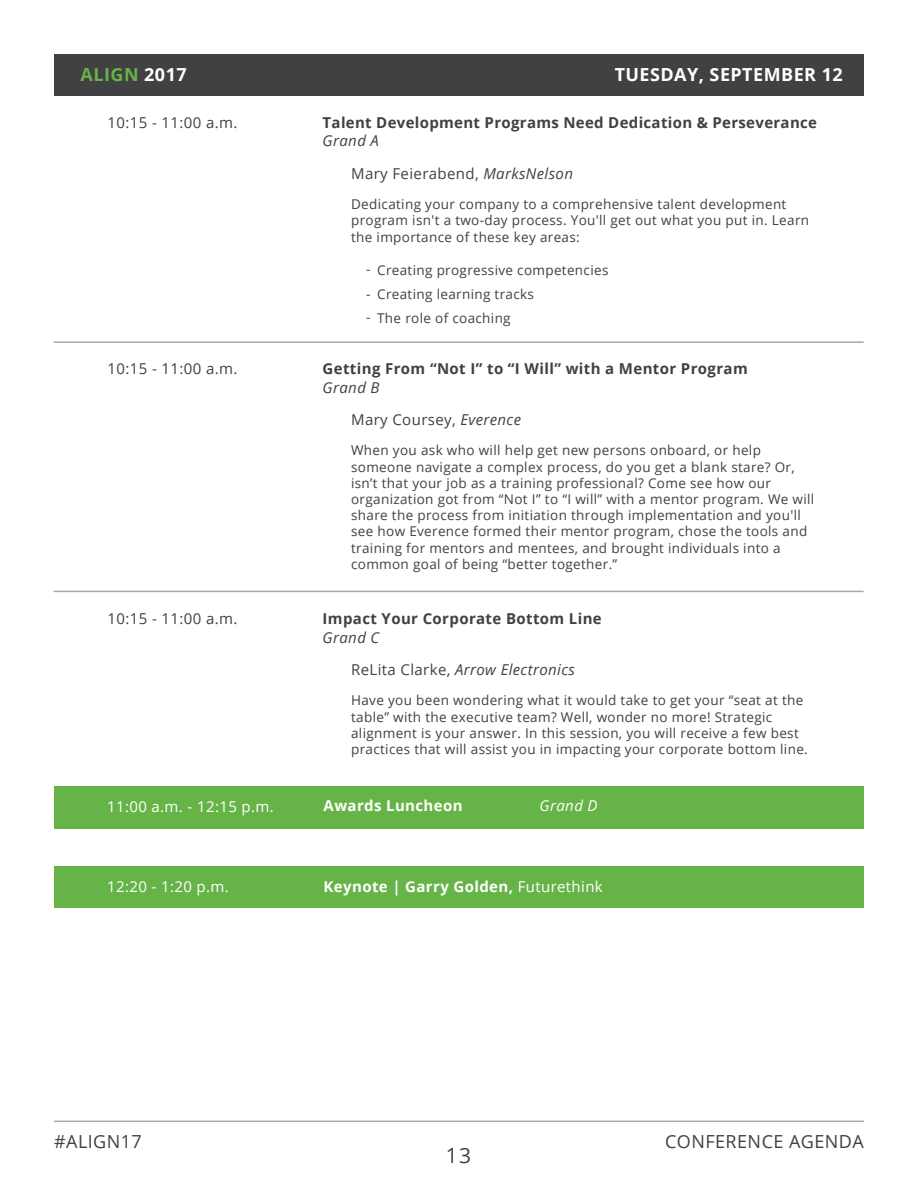
<style>
.page{position:relative;width:918px;height:1188px;background:#fff}
.page>*{position:absolute;margin:0;border:0;box-sizing:border-box;transform-origin:0 0}
.t1{font:21px "Open Sans";color:#414042}
.t2{font:18px "Open Sans";letter-spacing:.025em;color:#414042}
.t3{font:700 18px "Open Sans";letter-spacing:.025em;color:#fff}
.t4{font:700 18px "Open Sans";letter-spacing:.025em;color:#66b447}
.t5{font:700 15px "Open Sans";letter-spacing:.025em;color:#414042}
.t6{font:15px "Open Sans";letter-spacing:.025em;color:#414042}
.t7{font:italic 15px "Open Sans";letter-spacing:.025em;color:#414042}
.t8{font:700 15px "Open Sans";letter-spacing:.025em;color:#fff}
.t9{font:15px "Open Sans";letter-spacing:.025em;color:#fff}
.t10{font:italic 15px "Open Sans";letter-spacing:.025em;color:#fff}
.t11{font:13.5px/16.2px "Open Sans";letter-spacing:.025em;color:#414042}
.s1{color:#fff}
.s2{font-style:italic}
.s3{font-style:normal}
.s4{font-weight:400}
</style>
<div class="page">
<div style="left:54px;top:786px;width:810px;height:42px;background:#66b447"></div>
<hr style="left:54px;top:341px;width:810px;height:2px;background:#a7a9ac">
<hr style="left:54px;top:591px;width:810px;height:1px;background:#a7a9ac">
<div style="left:54px;top:54px;width:810px;height:42px;background:#414042"></div>
<div style="left:54px;top:866px;width:810px;height:42px;background:#66b447"></div>
<hr style="left:54px;top:1121px;width:810px;height:1px;background:#a7a9ac">
<h2 class="t4" style="left:81px;top:62px;width:108px">ALIGN <span class="s1">2017</span></h2>
<h2 class="t3" style="left:615px;top:62px;width:229px">TUESDAY, SEPTEMBER 12</h2>
<p class="t6" style="left:108px;top:112px;width:131px">10:15 - 11:00 a.m.</p>
<p class="t5" style="left:323px;top:112px;width:496px">Talent Development Programs Need Dedication &amp; Perseverance</p>
<p class="t6" style="left:351px;top:163px;width:223px">Mary Feierabend, <span class="s2">MarksNelson</span></p>
<p class="t11" style="left:351px;top:196px;width:460px">Dedicating your company to a comprehensive talent development program isn't a two-day process. You'll get out what you put in. Learn the importance of these key areas:</p>
<p class="t7" style="left:323px;top:131px;width:58px">Grand A</p>
<p class="t11" style="left:377px;top:258px;width:233px;line-height:24px">Creating progressive competencies<br>Creating learning tracks<br>The role of coaching</p>
<p class="t11" style="left:366px;top:256px;width:6px;line-height:25px">- -</p>
<p class="t11" style="left:366px;top:308px;width:6px">-</p>
<p class="t6" style="left:108px;top:358px;width:131px">10:15 - 11:00 a.m.</p>
<p class="t5" style="left:323px;top:358px;width:427px">Getting From “Not I” to “I Will” with a Mentor Program</p>
<p class="t6" style="left:351px;top:409px;width:172px">Mary Coursey, <span class="s2">Everence</span></p>
<p class="t11" style="left:351px;top:442px;width:465px">When you ask who will help get new persons onboard, or help someone navigate a complex process, do you get a blank stare? Or, isn’t that your job as a training professional? Come see how our organization got from “Not I” to “I will” with a mentor program. We will share the process from initiation through implementation and you'll see how Everence formed their mentor program, chose the tools and training for mentors and mentees, and brought individuals into a common goal of being “better together.”</p>
<p class="t7" style="left:323px;top:377px;width:58px">Grand B</p>
<p class="t6" style="left:108px;top:608px;width:131px">10:15 - 11:00 a.m.</p>
<p class="t5" style="left:323px;top:608px;width:281px">Impact Your Corporate Bottom Line</p>
<p class="t7" style="left:351px;top:659px;width:225px"><span class="s3">ReLita Clarke,</span> Arrow Electronics</p>
<p class="t11" style="left:351px;top:692px;width:458px">Have you been wondering what it would take to get your “seat at the table” with the executive team? Well, wonder no more! Strategic alignment is your answer. In this session, you will receive a few best practices that will assist you in impacting your corporate bottom line.</p>
<p class="t7" style="left:323px;top:627px;width:58px">Grand C</p>
<p class="t9" style="left:107px;top:796px;width:168px">11:00 a.m. - 12:15 p.m.</p>
<p class="t8" style="left:324px;top:795px;width:140px">Awards Luncheon</p>
<p class="t10" style="left:540px;top:796px;width:60px">Grand D</p>
<p class="t9" style="left:107px;top:876px;width:123px">12:20 - 1:20 p.m.</p>
<p class="t8" style="left:324px;top:876px;width:281px">Keynote | Garry Golden, <span class="s4">Futurethink</span></p>
<h2 class="t2" style="left:54px;top:1129px;width:89px">#ALIGN17</h2>
<h2 class="t2" style="left:665px;top:1129px;width:200px">CONFERENCE AGENDA</h2>
<h1 class="t1" style="left:446px;top:1141px;width:27px">13</h1>
</div>
